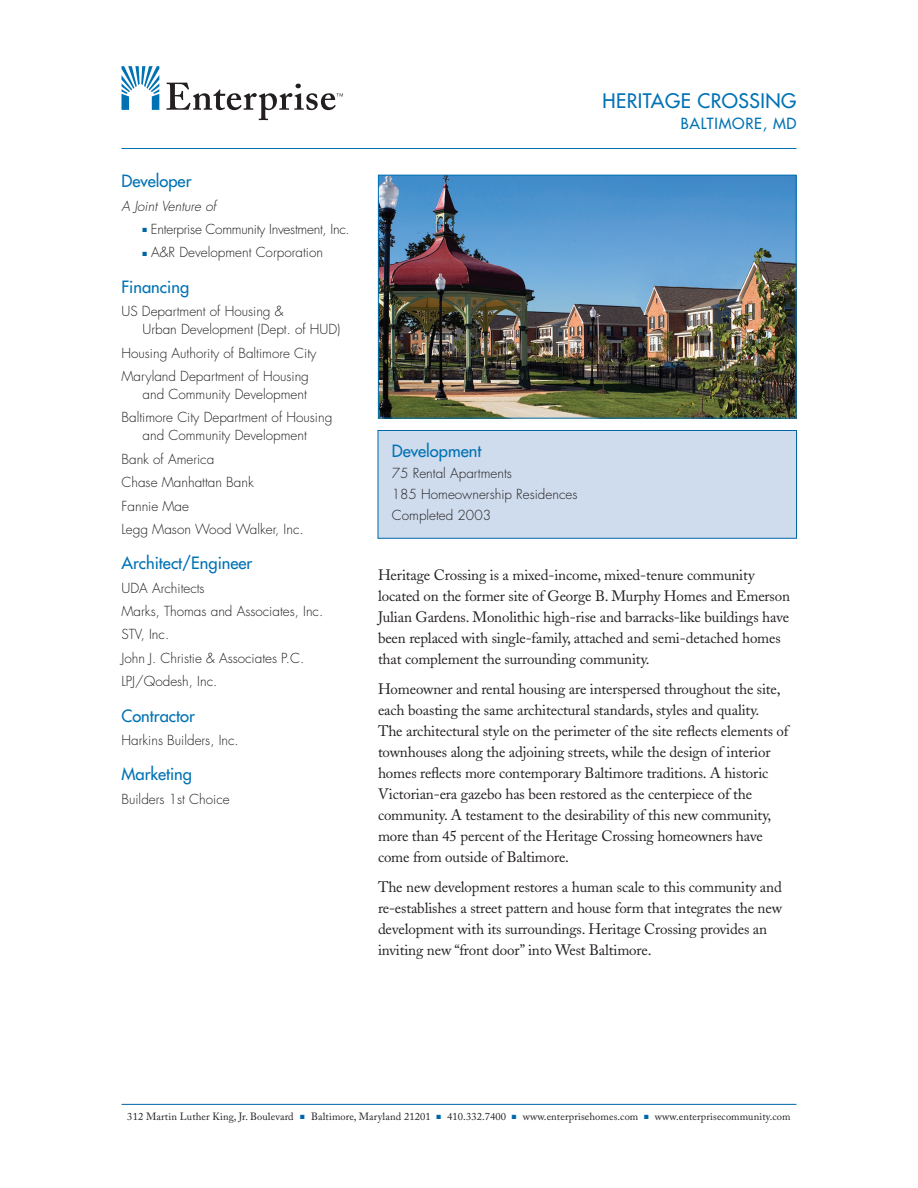
<style>
.page{position:relative;width:918px;height:1188px;background:#fff}
.page>*{position:absolute;margin:0;border:0;box-sizing:border-box;transform-origin:0 0}
.t1{font:19.5px "Futura";letter-spacing:.025em;color:#0072b4}
.t2{font:16.5px "Futura";color:#0072b4}
.t3{font:15px/21px "Adobe Caslon";letter-spacing:-.01em;color:#231f20}
.t4{font:15px "Futura";letter-spacing:.05em;color:#0072b4}
.t5{font:300 13.5px/23.4px "Futura";color:#231f20}
.t6{font:300 13.5px/23.4px "Futura";letter-spacing:-.02em;color:#231f20}
.t7{font:italic 300 13.5px "Futura";color:#231f20}
.t8{font:10.5px "Adobe Caslon Pro";letter-spacing:.01em;color:#231f20}
</style>
<div class="page">
<svg style="left:122px;top:66px;width:37px;height:44px"></svg>
<svg style="left:167px;top:83px;width:176px;height:37px"></svg>
<hr style="left:122px;top:148px;width:674px;height:1px;background:#0072b4">
<img style="left:380px;top:177px;width:414px;height:239px">
<div style="left:378px;top:175px;width:418px;height:243px;border:1px solid #0072b4"></div>
<hr style="left:122px;top:1104px;width:674px;height:1px;background:#0067aa">
<div style="left:378px;top:430px;width:418px;height:108px;background:#cfdced"></div>
<div style="left:378px;top:430px;width:419px;height:109px;border:1px solid #0065a4"></div>
<p class="t2" style="left:122px;top:171px;width:72px">Developer</p>
<p class="t7" style="left:122px;top:197px;width:96px">A Joint Venture of</p>
<p class="t6" style="left:151px;top:218px;width:200px">Enterprise Community Investment, Inc.<br>A&amp;R Development Corporation</p>
<p class="t2" style="left:122px;top:276px;width:69px">Financing</p>
<p class="t5" style="left:143px;top:303px;width:200px;line-height:18px;text-indent:-21px">US Department of Housing &amp;<br>Urban Development (Dept. of HUD)</p>
<p class="t5" style="left:122px;top:341px;width:196px">Housing Authority of Baltimore City<br>Maryland Department of Housing</p>
<p class="t5" style="left:122px;top:383px;width:212px;text-align:center">and Community Development<br>Baltimore City Department of Housing</p>
<p class="t5" style="left:122px;top:424px;width:187px;text-indent:21px">and Community Development<br>Bank of America<br>Chase Manhattan Bank<br>Fannie Mae<br>Legg Mason Wood Walker, Inc.</p>
<p class="t2" style="left:122px;top:553px;width:132px">Architect/Engineer</p>
<p class="t5" style="left:122px;top:576px;width:203px">UDA Architects<br>Marks, Thomas and Associates, Inc.<br>STV, Inc.<br>John J. Christie &amp; Associates P.C.<br>LPJ/Qodesh, Inc.</p>
<p class="t2" style="left:122px;top:705px;width:75px">Contractor</p>
<p class="t5" style="left:122px;top:729px;width:119px">Harkins Builders, Inc.</p>
<p class="t2" style="left:122px;top:764px;width:72px">Marketing</p>
<p class="t5" style="left:122px;top:788px;width:110px">Builders 1st Choice</p>
<h1 class="t1" style="left:603px;top:89px;width:195px">HERITAGE CROSSING</h1>
<p class="t4" style="left:681px;top:114px;width:117px">BALTIMORE, MD</p>
<p class="t2" style="left:392px;top:441px;width:91px">Development</p>
<p class="t5" style="left:392px;top:463px;width:187px;line-height:21px">75 Rental Apartments<br>185 Homeownership Residences<br>Completed 2003</p>
<p class="t3" style="left:378px;top:565px;width:414px">Heritage Crossing is a mixed-income, mixed-tenure community located on the former site of George B. Murphy Homes and Emerson Julian Gardens. Monolithic high-rise and barracks-like buildings have been replaced with single-family, attached and semi-detached homes that complement the surrounding community.</p>
<p class="t3" style="left:378px;top:679px;width:412px">Homeowner and rental housing are interspersed throughout the site, each boasting the same architectural standards, styles and quality.<br>The architectural style on the perimeter of the site reflects elements of townhouses along the adjoining streets, while the design of interior homes reflects more contemporary Baltimore traditions. A historic Victorian-era gazebo has been restored as the centerpiece of the community. A testament to the desirability of this new community, more than 45 percent of the Heritage Crossing homeowners have come from outside of Baltimore.</p>
<p class="t3" style="left:378px;top:877px;width:406px">The new development restores a human scale to this community and re-establishes a street pattern and house form that integrates the new development with its surroundings. Heritage Crossing provides an inviting new “front door” into West Baltimore.</p>
<p class="t8" style="left:127px;top:1110px;width:168px">312 Martin Luther King, Jr. Boulevard</p>
<p class="t8" style="left:311px;top:1110px;width:121px">Baltimore, Maryland 21201</p>
<p class="t8" style="left:447px;top:1110px;width:60px">410.332.7400</p>
<p class="t8" style="left:523px;top:1110px;width:117px">www.enterprisehomes.com</p>
<p class="t8" style="left:655px;top:1110px;width:137px">www.enterprisecommunity.com</p>
</div>
